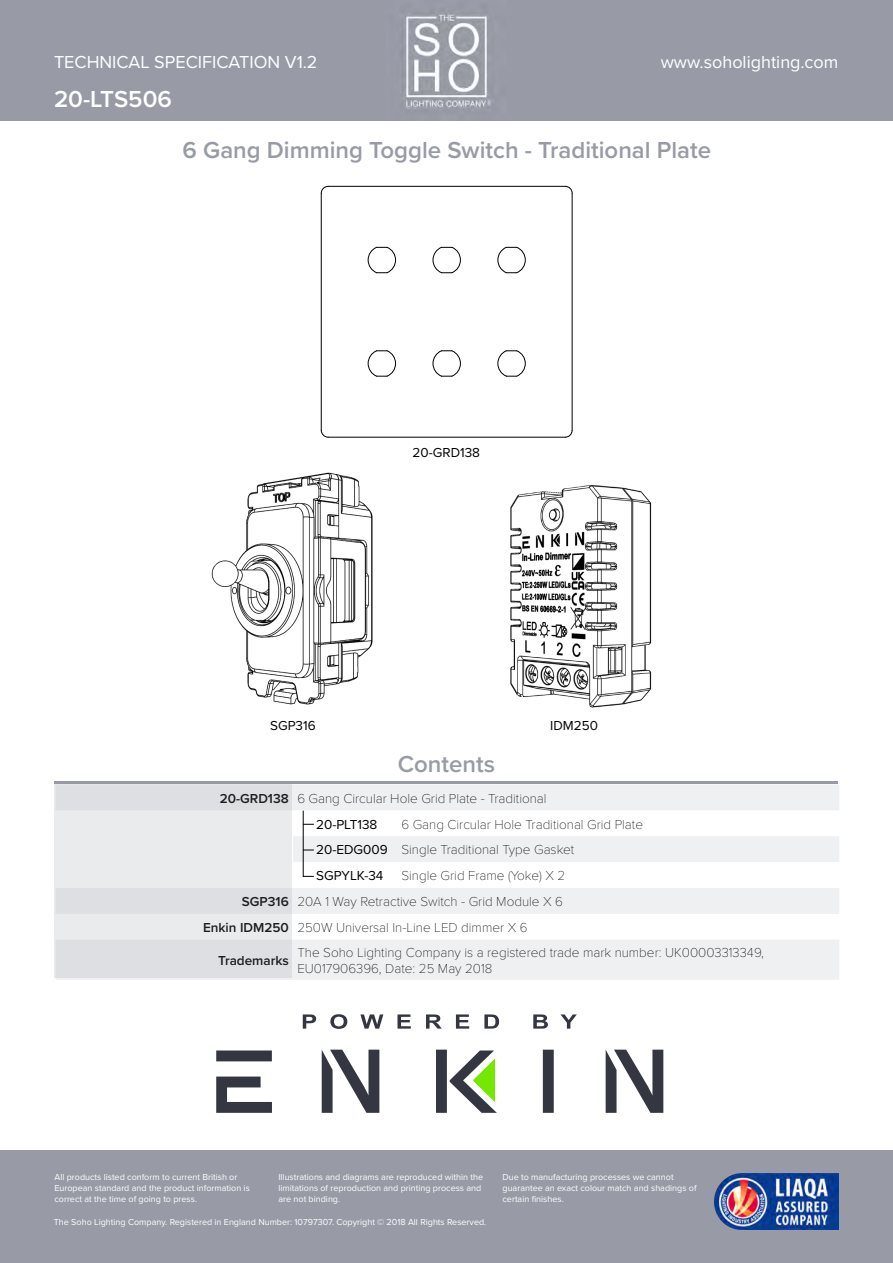
<style>
.page{position:relative;width:893px;height:1263px;background:#fff}
.page>*{position:absolute;margin:0;border:0;box-sizing:border-box;transform-origin:0 0}
.t1{font:600 24px "Proxima Nova";color:#989ba5}
.t2{font:600 24px "Proxima Nova";color:#fff}
.t3{font:18px "Proxima Nova";color:#fff}
.t4{font:100 13.5px/26px "Proxima Nova T";color:#000}
.t5{font:13.5px "Proxima Nova";color:#000}
.t6{font:600 13.5px "Proxima Nova";color:#000}
.t7{font:9px/10.8px "Proxima Nova";color:#fff}
.s1{font-family:"Proxima Nova";font-weight:600}
.s2{font-family:"Proxima Nova";font-weight:400}
</style>
<div class="page">
<div style="left:0;top:0;width:893px;height:121px;background:#989ba5"></div>
<img style="left:406px;top:14px;width:85px;height:95px">
<div style="left:0;top:1150px;width:893px;height:113px;background:#989ba5"></div>
<img style="left:715px;top:1173px;width:124px;height:56px">
<svg style="left:303px;top:1014px;width:274px;height:15px"></svg>
<svg style="left:216px;top:1050px;width:447px;height:63px"></svg>
<svg style="left:56px;top:784px;width:783px;height:196px;fill:#eff0f1"></svg>
<svg style="left:303px;top:810px;width:11px;height:67px"></svg>
<img style="left:510px;top:485px;width:142px;height:223px">
<img style="left:211px;top:472px;width:162px;height:233px">
<svg style="left:367px;top:246px;width:29px;height:28px"></svg>
<svg style="left:367px;top:350px;width:29px;height:27px"></svg>
<svg style="left:432px;top:246px;width:29px;height:28px"></svg>
<svg style="left:432px;top:350px;width:29px;height:27px"></svg>
<svg style="left:497px;top:350px;width:29px;height:27px"></svg>
<svg style="left:497px;top:246px;width:29px;height:28px"></svg>
<svg style="left:321px;top:186px;width:7px;height:7px"></svg>
<hr style="left:321px;top:193px;width:1px;height:237px;background:#000">
<svg style="left:321px;top:429px;width:8px;height:9px"></svg>
<hr style="left:328px;top:437px;width:237px;height:1px;background:#000">
<svg style="left:564px;top:429px;width:9px;height:9px"></svg>
<hr style="left:572px;top:193px;width:1px;height:237px;background:#000">
<svg style="left:565px;top:186px;width:8px;height:8px"></svg>
<hr style="left:328px;top:186px;width:237px;height:1px;background:#000">
<hr style="left:54px;top:781px;width:784px;height:3px;background:#989ba5">
<div style="left:54px;top:781px;width:237px;height:197px;background:linear-gradient(to right,#e3e5e7,#e3e5e7)"></div>
<h2 class="t3" style="left:54px;top:49px;width:265px">TECHNICAL SPECIFICATION V1.2</h2>
<h1 class="t2" style="left:54px;top:81px;width:119px">20-LTS506</h1>
<h2 class="t3" style="left:661px;top:49px;width:179px">www.soholighting.com</h2>
<h1 class="t1" style="left:183px;top:132px;width:530px">6 Gang Dimming Toggle Switch - Traditional Plate</h1>
<h3 class="t5" style="left:413px;top:442px;width:69px">20-GRD138</h3>
<h3 class="t5" style="left:270px;top:715px;width:47px">SGP316</h3>
<h3 class="t5" style="left:550px;top:715px;width:49px">IDM250</h3>
<h1 class="t1" style="left:398px;top:746px;width:99px">Contents</h1>
<h3 class="t4" style="left:220px;top:784px;width:328px"><span class="s1">20-GRD138</span> 6 Gang Circular Hole Grid Plate - Traditional</h3>
<h3 class="t5" style="left:316px;top:814px;width:63px">20-PLT138</h3>
<h3 class="t4" style="left:316px;top:810px;width:328px;text-indent:85px">6 Gang Circular Hole Traditional Grid Plate<br><span class="s2">20-EDG009</span> Single Traditional Type Gasket</h3>
<h3 class="t5" style="left:316px;top:866px;width:69px">SGPYLK-34</h3>
<h3 class="t4" style="left:401px;top:862px;width:165px">Single Grid Frame (Yoke) X 2</h3>
<h3 class="t4" style="left:242px;top:888px;width:323px"><span class="s1">SGP316</span> 20A 1 Way Retractive Switch - Grid Module X 6</h3>
<h3 class="t4" style="left:203px;top:914px;width:326px"><span class="s1">Enkin IDM250</span> 250W Universal In-Line LED dimmer X 6</h3>
<h3 class="t6" style="left:218px;top:950px;width:72px">Trademarks</h3>
<h3 class="t4" style="left:297px;top:943px;width:468px;line-height:16.2px">The Soho Lighting Company is a registered trade mark number: UK00003313349,<br>EU017906396, Date: 25 May 2018</h3>
<p class="t7" style="left:54px;top:1171px;width:197px">All products listed conform to current British or<br>European standard and the product information is correct at the time of going to press.</p>
<p class="t7" style="left:278px;top:1171px;width:206px">Illustrations and diagrams are reproduced within the limitations of reproduction and printing process and are not binding.</p>
<p class="t7" style="left:54px;top:1216px;width:434px">The Soho Lighting Company. Registered in England Number: 10797307. Copyright © 2018 All Rights Reserved.</p>
<p class="t7" style="left:502px;top:1171px;width:196px">Due to manufacturing processes we cannot guarantee an exact colour match and shadings of certain finishes.</p>
</div>
